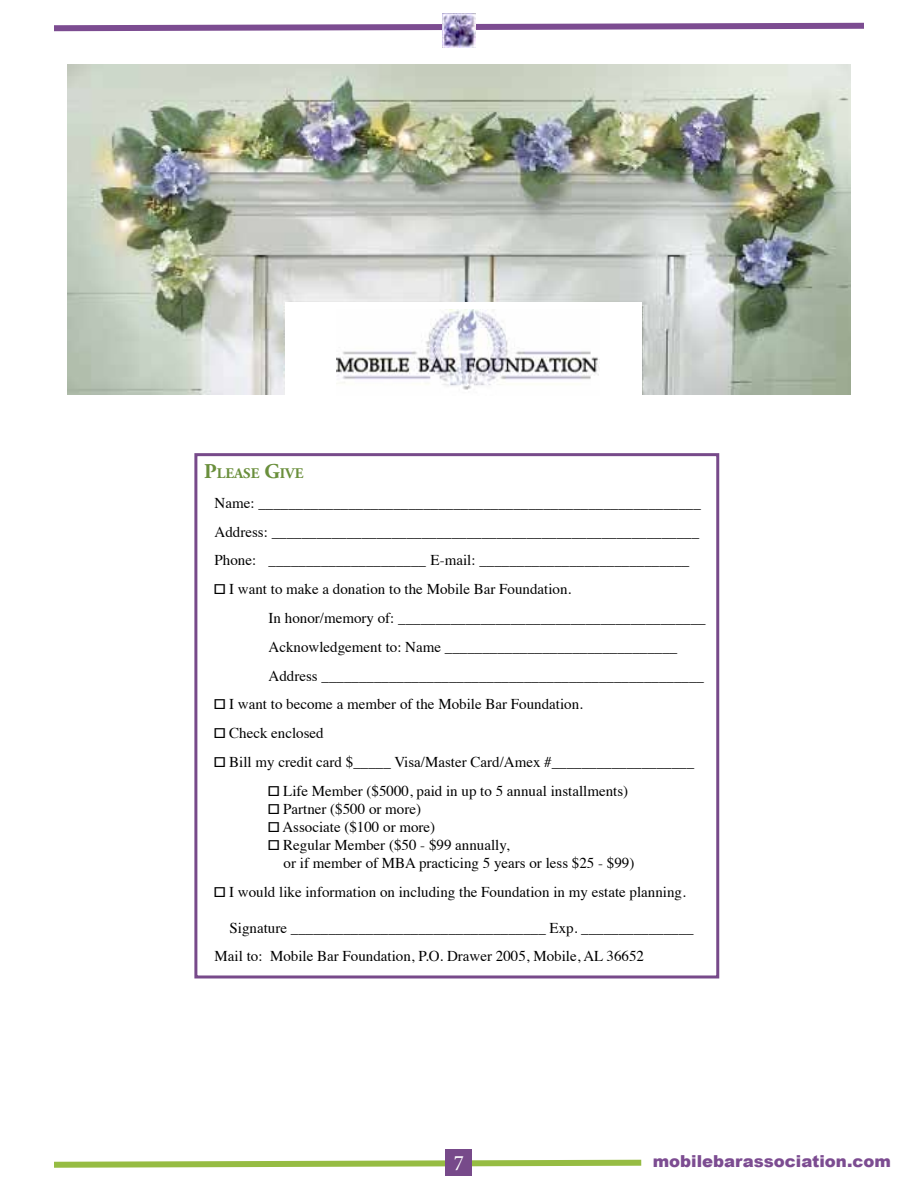
<style>
.page{position:relative;width:918px;height:1188px;background:#fff}
.page>*{position:absolute;margin:0;border:0;box-sizing:border-box;transform-origin:0 0}
.t1{font:22.05px "Minion Pro";color:#fff;scale:.95 1}
.t2{font:900 16.5px "Arial";color:#7c4c91}
.t3{font:15px/28.8px "Times";color:#000}
.t4{font:700 14.7px "Adobe Garamond Pro";color:#6a8f3c}
.s1{font-size:21px}
</style>
<div class="page">
<svg style="left:54px;top:1159px;width:588px;height:9px"></svg>
<div style="left:445px;top:1149px;width:27px;height:27px;background:#774a8a"></div>
<svg style="left:54px;top:22px;width:810px;height:10px"></svg>
<img style="left:442px;top:14px;width:34px;height:33px">
<img style="left:68px;top:65px;width:782px;height:330px">
<div style="left:285px;top:302px;width:357px;height:93px;background:#fff"></div>
<img style="left:337px;top:309px;width:263px;height:81px">
<div style="left:194px;top:453px;width:525px;height:525px;border:3px solid #774a8a"></div>
<p class="t4" style="left:204px;top:465px;width:101px"><span class="s1">P</span>LEASE <span class="s1">G</span>IVE</p>
<p class="t3" style="left:215px;top:487px;width:488px">Name: ___________________________________________________________ Address: _________________________________________________________ Phone: _____________________ E-mail: ____________________________ ⁭ I want to make a donation to the Mobile Bar Foundation.</p>
<p class="t3" style="left:269px;top:602px;width:439px">In honor/memory of: _________________________________________</p>
<p class="t3" style="left:269px;top:631px;width:410px">Acknowledgement to: Name _______________________________</p>
<p class="t3" style="left:269px;top:660px;width:437px">Address ___________________________________________________</p>
<p class="t3" style="left:215px;top:689px;width:370px">⁭ I want to become a member of the Mobile Bar Foundation.</p>
<p class="t3" style="left:215px;top:717px;width:111px">⁭ Check enclosed</p>
<p class="t3" style="left:215px;top:746px;width:481px">⁭ Bill my credit card $_____ Visa/Master Card/Amex #___________________</p>
<p class="t3" style="left:269px;top:775px;width:361px">⁭ Life Member ($5000, paid in up to 5 annual installments)</p>
<p class="t3" style="left:269px;top:793px;width:154px">⁭ Partner ($500 or more)</p>
<p class="t3" style="left:269px;top:811px;width:168px">⁭ Associate ($100 or more)</p>
<p class="t3" style="left:269px;top:829px;width:243px">⁭ Regular Member ($50 - $99 annually,</p>
<p class="t3" style="left:284px;top:847px;width:352px">or if member of MBA practicing 5 years or less $25 - $99)</p>
<p class="t3" style="left:215px;top:876px;width:473px">⁭ I would like information on including the Foundation in my estate planning.</p>
<p class="t3" style="left:215px;top:912px;width:481px;text-indent:15px">Signature __________________________________ Exp. _______________<br>Mail to: Mobile Bar Foundation, P.O. Drawer 2005, Mobile, AL 36652</p>
<h1 class="t1" style="left:454px;top:1149px;width:12px">7</h1>
<p class="t2" style="left:653px;top:1149px;width:240px">mobilebarassociation.com</p>
</div>
